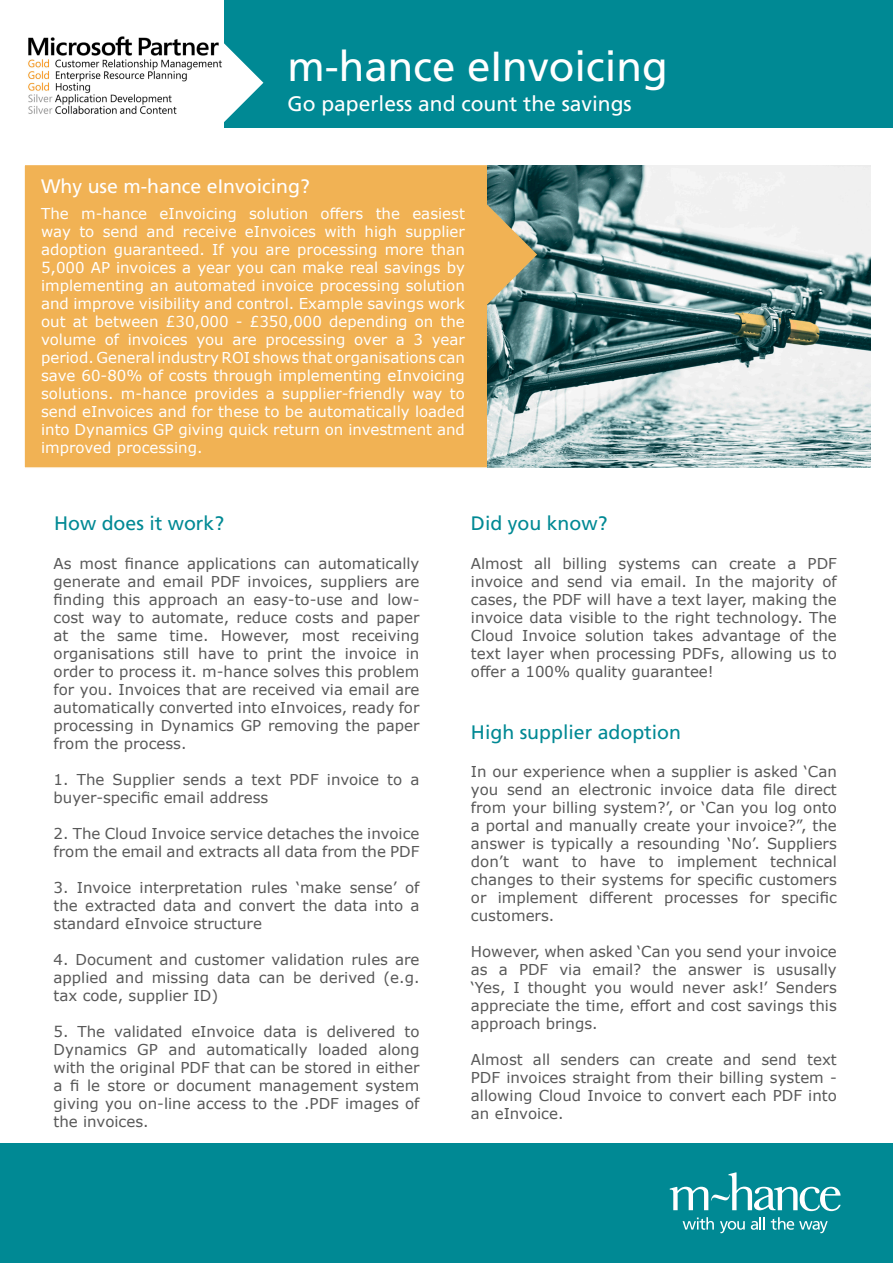
<style>
.page{position:relative;width:893px;height:1263px;background:#fff}
.page>*{position:absolute;margin:0;border:0;box-sizing:border-box;transform-origin:0 0}
.t1{font:42px "Frutiger LT Com";color:#fff}
.t2{font:21px "Frutiger LT Com";color:#fff}
.t3{font:19.5px "Frutiger LT Com";color:#008994}
.t4{font:19.5px "Frutiger LT Com";color:#fff}
.t5{font:15px/18px "Verdana";color:#585858;text-align:justify}
.t6{font:15px/18px "Verdana";color:#fff;text-align:justify}
</style>
<div class="page">
<div style="left:23px;top:164px;width:483px;height:305px;background:#f1b254;border:2px solid #fff"></div>
<div style="left:0;top:0;width:893px;height:128px;background:#008994"></div>
<div style="left:0;top:0;width:223px;height:141px;background:#fff"></div>
<svg style="left:223px;top:42px;width:40px;height:81px"></svg>
<img style="left:28px;top:36px;width:194px;height:78px">
<div style="left:0;top:1144px;width:893px;height:119px;background:#008994"></div>
<img style="left:487px;top:165px;width:384px;height:302px">
<svg style="left:487px;top:205px;width:50px;height:203px"></svg>
<svg style="left:683px;top:1217px;width:31px;height:13px"></svg>
<svg style="left:720px;top:1221px;width:25px;height:12px"></svg>
<svg style="left:751px;top:1217px;width:13px;height:13px"></svg>
<svg style="left:771px;top:1217px;width:57px;height:16px"></svg>
<svg style="left:670px;top:1172px;width:171px;height:39px"></svg>
<p class="t1" style="left:288px;top:40px;width:382px">m-hance eInvoicing</p>
<p class="t2" style="left:288px;top:90px;width:346px">Go paperless and count the savings</p>
<p class="t4" style="left:41px;top:174px;width:270px">Why use m-hance eInvoicing?</p>
<p class="t6" style="left:41px;top:205px;width:425px">The m-hance eInvoicing solution offers the easiest way to send and receive eInvoices with high supplier adoption guaranteed. If you are processing more than 5,000 AP invoices a year you can make real savings by implementing an automated invoice processing solution and improve visibility and control. Example savings work out at between £30,000 - £350,000 depending on the volume of invoices you are processing over a 3 year period. General industry ROI shows that organisations can save 60-80% of costs through implementing eInvoicing solutions. m-hance provides a supplier-friendly way to send eInvoices and for these to be automatically loaded into Dynamics GP giving quick return on investment and improved processing.</p>
<p class="t3" style="left:54px;top:511px;width:172px">How does it work?</p>
<p class="t5" style="left:54px;top:554px;width:367px">As most finance applications can automatically generate and email PDF invoices, suppliers are finding this approach an easy-to-use and low&shy;cost way to automate, reduce costs and paper at the same time. However, most receiving organisations still have to print the invoice in order to process it. m-hance solves this problem for you. Invoices that are received via email are automatically converted into eInvoices, ready for processing in Dynamics GP removing the paper from the process.</p>
<p class="t5" style="left:54px;top:770px;width:367px">1. The Supplier sends a text PDF invoice to a buyer-specific email address</p>
<p class="t5" style="left:54px;top:824px;width:367px">2. The Cloud Invoice service detaches the invoice from the email and extracts all data from the PDF</p>
<p class="t5" style="left:54px;top:878px;width:367px">3. Invoice interpretation rules ‘make sense’ of the extracted data and convert the data into a standard eInvoice structure</p>
<p class="t5" style="left:54px;top:950px;width:367px">4. Document and customer validation rules are applied and missing data can be derived (e.g. tax code, supplier ID)</p>
<p class="t5" style="left:54px;top:1022px;width:367px">5. The validated eInvoice data is delivered to Dynamics GP and automatically loaded along with the original PDF that can be stored in either a fi le store or document management system giving you on-line access to the .PDF images of the invoices.</p>
<p class="t3" style="left:471px;top:511px;width:138px">Did you know?</p>
<p class="t5" style="left:471px;top:554px;width:367px">Almost all billing systems can create a PDF invoice and send via email. In the majority of cases, the PDF will have a text layer, making the invoice data visible to the right technology. The Cloud Invoice solution takes advantage of the text layer when processing PDFs, allowing us to offer a 100% quality guarantee!</p>
<p class="t3" style="left:471px;top:721px;width:212px">High supplier adoption</p>
<p class="t5" style="left:471px;top:762px;width:367px">In our experience when a supplier is asked ‘Can you send an electronic invoice data file direct from your billing system?’, or ‘Can you log onto a portal and manually create your invoice?”, the answer is typically a resounding ‘No’. Suppliers don’t want to have to implement technical changes to their systems for specific customers or implement different processes for specific customers.</p>
<p class="t5" style="left:471px;top:942px;width:367px">However, when asked ‘Can you send your invoice as a PDF via email? the answer is ususally ‘Yes, I thought you would never ask!’ Senders appreciate the time, effort and cost savings this approach brings.</p>
<p class="t5" style="left:471px;top:1050px;width:367px">Almost all senders can create and send text PDF invoices straight from their billing system - allowing Cloud Invoice to convert each PDF into an eInvoice.</p>
</div>
